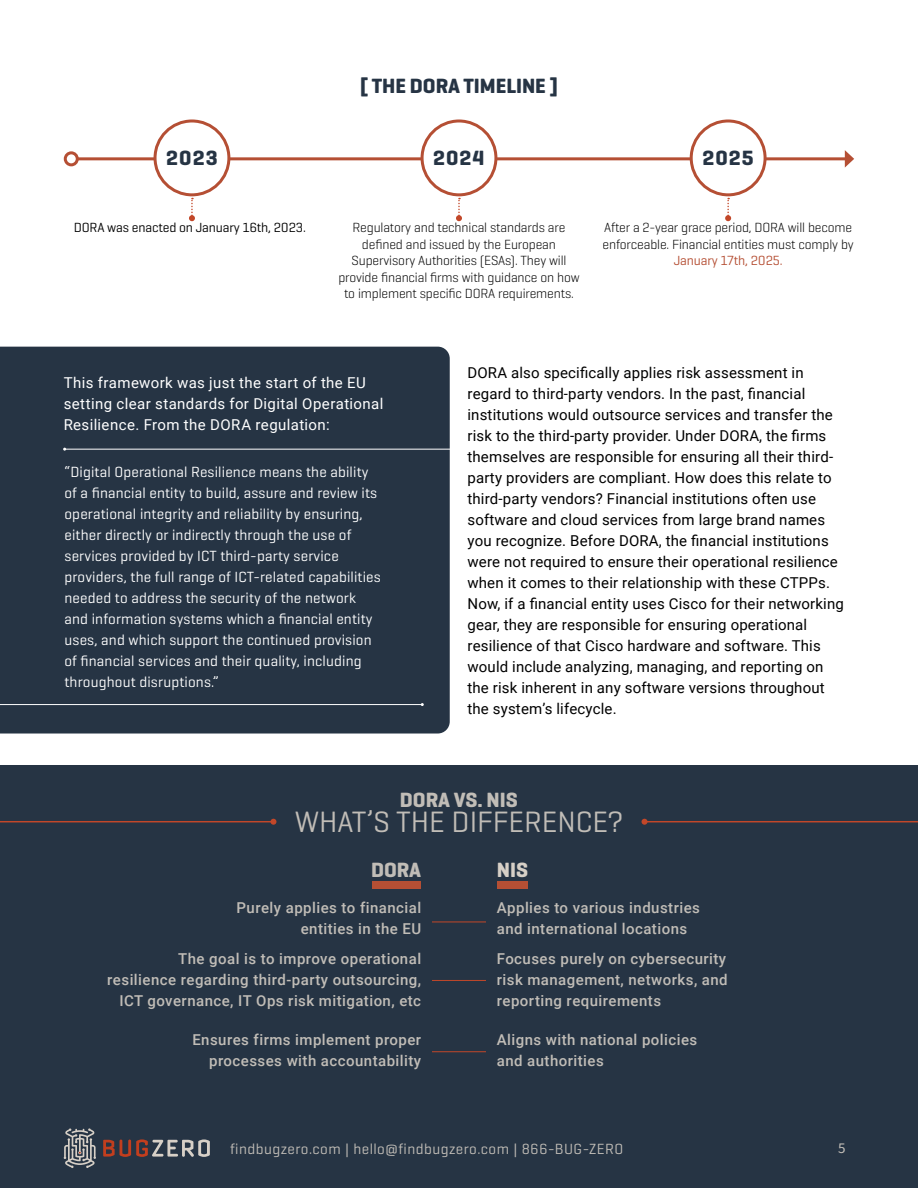
<style>
.page{position:relative;width:918px;height:1188px;background:#fff}
.page>*{position:absolute;margin:0;border:0;box-sizing:border-box;transform-origin:0 0}
.t1{font:30px "Geogrotesque Cyr";color:#c1bdb7}
.t2{font:700 21px "Geogrotesque Cyr";color:#263444}
.t3{font:700 21px "Geogrotesque Cyr";color:#c1bdb7}
.t4{font:700 21px "Geogrotesque Cyr";color:#d7d0c7}
.t5{font:15px/21px "Roboto";letter-spacing:.01em;color:#000}
.t6{font:15px/21px "Geogrotesque Cyr";letter-spacing:.01em;color:#fff}
.t7{font:500 15px/21px "Roboto";letter-spacing:.03em;color:#c1bdb7;text-align:right}
.t8{font:15px/21px "Roboto";letter-spacing:.025em;color:#fff}
.t9{font:15px "Geogrotesque Cyr";letter-spacing:.03em;color:#c1bdb7}
.t10{font:15px "Source Sans Pro";color:#c1bdb7}
.t11{font:300 13.5px/16.5px "Geogrotesque Cyr";letter-spacing:-.01em;color:#000;text-align:center}
.t12{font:13.5px "Geogrotesque Cyr";letter-spacing:-.01em;color:#000}
.t13{font:13.5px "Geogrotesque Cyr";letter-spacing:-.01em;color:#b54f34}
</style>
<div class="page">
<div style="left:0;top:1106px;width:918px;height:82px;background:#263444"></div>
<svg style="left:103px;top:1139px;width:107px;height:18px;background:#6b595a"></svg>
<svg style="left:64px;top:1128px;width:32px;height:40px"></svg>
<div style="left:0;top:766px;width:918px;height:340px;background:#263444"></div>
<hr style="left:0;top:821px;width:273px;height:1px;background:#c24729">
<svg style="left:270px;top:819px;width:6px;height:6px"></svg>
<hr style="left:645px;top:821px;width:273px;height:1px;background:#c24729">
<svg style="left:642px;top:819px;width:6px;height:6px"></svg>
<hr style="left:432px;top:922px;width:54px;height:1px;background:#c24729">
<hr style="left:432px;top:1051px;width:54px;height:1px;background:#c24729">
<hr style="left:432px;top:980px;width:54px;height:1px;background:#c24729">
<div style="left:372px;top:881px;width:48px;height:7px;background:#b54f34"></div>
<div style="left:497px;top:881px;width:31px;height:7px;background:#b54f34"></div>
<hr style="left:77px;top:157px;width:771px;height:3px;background:#b54f34">
<div style="left:64px;top:151px;width:15px;height:15px;border:3px solid #b54f34;border-radius:50%"></div>
<svg style="left:845px;top:150px;width:9px;height:18px"></svg>
<svg style="left:189px;top:198px;width:6px;height:23px"></svg>
<svg style="left:456px;top:198px;width:6px;height:23px"></svg>
<svg style="left:725px;top:198px;width:6px;height:23px"></svg>
<div style="left:155px;top:121px;width:74px;height:74px;background:#fff;border-radius:50%"></div>
<div style="left:154px;top:119px;width:76px;height:77px;border:3px solid #b54f34;border-radius:50%"></div>
<div style="left:422px;top:121px;width:74px;height:74px;background:#fff;border-radius:50%"></div>
<div style="left:421px;top:119px;width:76px;height:77px;border:3px solid #b54f34;border-radius:50%"></div>
<div style="left:691px;top:121px;width:74px;height:74px;background:#fff;border-radius:50%"></div>
<div style="left:690px;top:119px;width:77px;height:77px;border:3px solid #b54f34;border-radius:50%"></div>
<div style="left:0;top:347px;width:450px;height:387px;background:#263444"></div>
<hr style="left:65px;top:449px;width:391px;height:1px;background:#fff">
<hr style="left:0;top:704px;width:422px;height:1px;background:#fff">
<h2 class="t2" style="left:360px;top:73px;width:200px">[ THE DORA TIMELINE ]</h2>
<h2 class="t2" style="left:166px;top:145px;width:53px">2023</h2>
<h2 class="t2" style="left:433px;top:145px;width:53px">2024</h2>
<h2 class="t2" style="left:702px;top:145px;width:53px">2025</h2>
<p class="t12" style="left:74px;top:219px;width:234px">DORA was enacted on January 16th, 2023.</p>
<p class="t11" style="left:338px;top:219px;width:243px">Regulatory and technical standards are defined and issued by the European Supervisory Authorities (ESAs). They will provide financial firms with guidance on how to implement specific DORA requirements.</p>
<p class="t11" style="left:603px;top:219px;width:253px;text-align:left">After a 2-year grace period, DORA will become enforceable. Financial entities must comply by</p>
<p class="t13" style="left:674px;top:252px;width:110px">January 17th, 2025.</p>
<p class="t8" style="left:64px;top:372px;width:321px">This framework was just the start of the EU setting clear standards for Digital Operational<br>Resilience. From the DORA regulation:</p>
<p class="t6" style="left:64px;top:461px;width:318px">“Digital Operational Resilience means the ability of a financial entity to build, assure and review its operational integrity and reliability by ensuring, either directly or indirectly through the use of services provided by ICT third-party service providers, the full range of ICT-related capabilities needed to address the security of the network and information systems which a financial entity uses, and which support the continued provision of financial services and their quality, including throughout disruptions.”</p>
<p class="t5" style="left:468px;top:362px;width:378px">DORA also specifically applies risk assessment in regard to third-party vendors. In the past, financial institutions would outsource services and transfer the risk to the third-party provider. Under DORA, the firms themselves are responsible for ensuring all their third&shy;party providers are compliant. How does this relate to third-party vendors? Financial institutions often use software and cloud services from large brand names you recognize. Before DORA, the financial institutions were not required to ensure their operational resilience when it comes to their relationship with these CTPPs.<br>Now, if a financial entity uses Cisco for their networking gear, they are responsible for ensuring operational resilience of that Cisco hardware and software. This would include analyzing, managing, and reporting on the risk inherent in any software versions throughout the system’s lifecycle.</p>
<h2 class="t3" style="left:400px;top:787px;width:119px">DORA VS. NIS</h2>
<h1 class="t1" style="left:295px;top:803px;width:330px">WHAT’S THE DIFFERENCE?</h1>
<h2 class="t3" style="left:371px;top:856px;width:52px">DORA</h2>
<h2 class="t4" style="left:497px;top:856px;width:33px">NIS</h2>
<p class="t7" style="left:237px;top:897px;width:186px">Purely applies to financial entities in the EU</p>
<p class="t7" style="left:497px;top:897px;width:205px;text-align:left">Applies to various industries and international locations</p>
<p class="t7" style="left:107px;top:948px;width:315px">The goal is to improve operational resilience regarding third-party outsourcing,<br>ICT governance, IT Ops risk mitigation, etc</p>
<p class="t7" style="left:497px;top:948px;width:232px;text-align:justify">Focuses purely on cybersecurity risk management, networks, and reporting requirements</p>
<p class="t7" style="left:192px;top:1029px;width:230px">Ensures firms implement proper processes with accountability</p>
<p class="t7" style="left:497px;top:1029px;width:202px;text-align:left">Aligns with national policies and authorities</p>
<p class="t9" style="left:230px;top:1139px;width:395px">findbugzero.com | hello@findbugzero.com | 866-BUG-ZERO</p>
<p class="t10" style="left:838px;top:1138px;width:9px">5</p>
</div>
